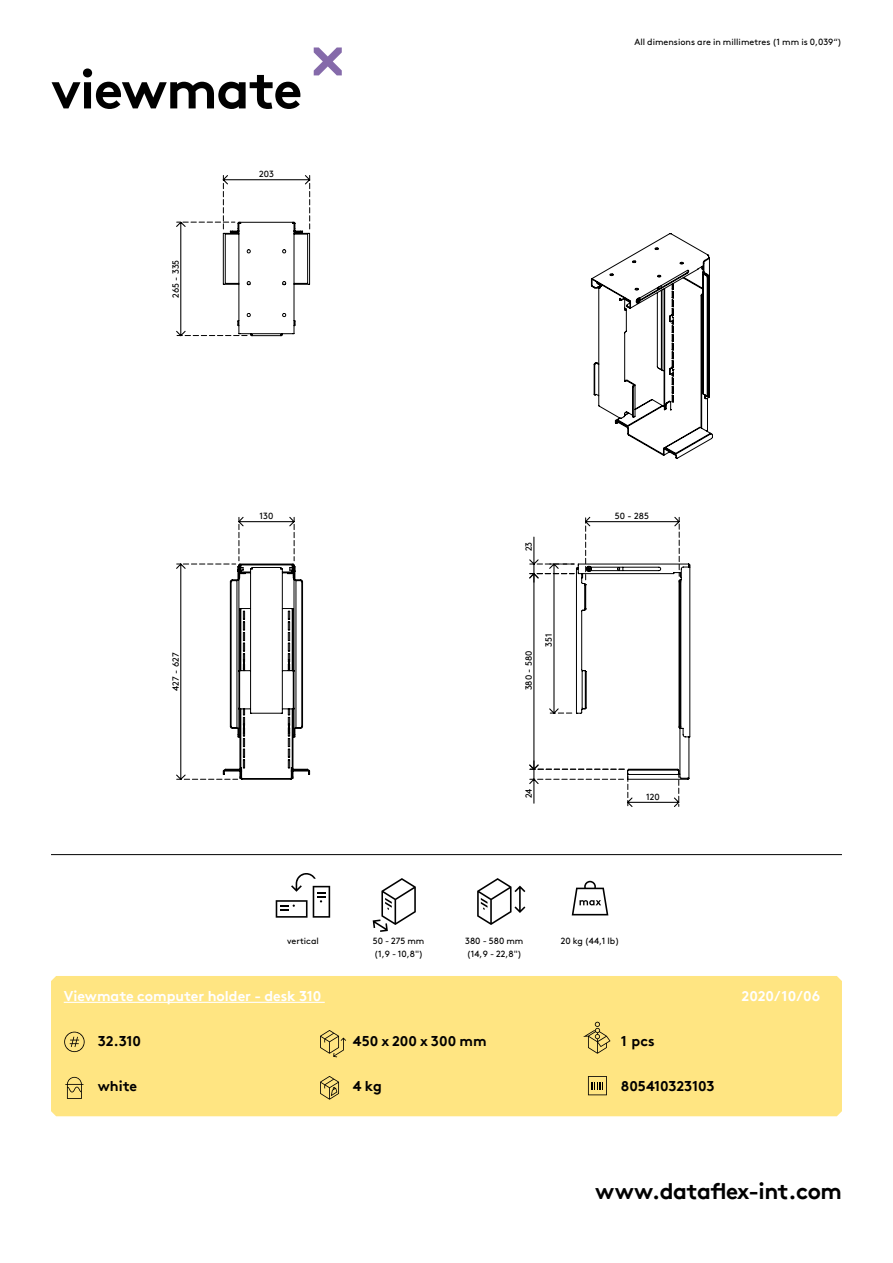
<style>
.page{position:relative;width:893px;height:1263px;background:#fff}
.page>*{position:absolute;margin:0;border:0;box-sizing:border-box;transform-origin:0 0}
.hoofdstuk{font:700 54px "Brown Pro TT";letter-spacing:-.02em;color:#000}
.t1{font:700 22.5px "Brown Pro TT";letter-spacing:-.02em;color:#000}
.specificaties{font:700 14.25px "Brown Pro TT";color:#000}
.t2{font:700 14.25px "Brown Pro TT";color:#fff}
.t3{font:9px/12.8px "Brown";color:#000}
.t4{font:9px "Brown Pro TT Regular Alt";color:#000}
</style>
<div class="page">
<svg style="left:314px;top:47px;width:28px;height:28px"></svg>
<hr style="left:51px;top:854px;width:791px;height:1px;background:#000">
<svg style="left:276px;top:873px;width:54px;height:45px"></svg>
<svg style="left:373px;top:878px;width:43px;height:54px"></svg>
<svg style="left:477px;top:878px;width:48px;height:47px"></svg>
<svg style="left:572px;top:881px;width:36px;height:34px"></svg>
<div style="left:51px;top:976px;width:791px;height:140px;background:#ffe582"></div>
<svg style="left:177px;top:516px;width:134px;height:264px"></svg>
<svg style="left:177px;top:175px;width:134px;height:162px"></svg>
<svg style="left:591px;top:233px;width:122px;height:226px"></svg>
<svg style="left:529px;top:516px;width:162px;height:291px"></svg>
<svg style="left:64px;top:1032px;width:21px;height:20px"></svg>
<svg style="left:65px;top:1077px;width:18px;height:22px"></svg>
<svg style="left:320px;top:1030px;width:26px;height:27px"></svg>
<svg style="left:583px;top:1022px;width:27px;height:32px"></svg>
<svg style="left:320px;top:1076px;width:19px;height:24px"></svg>
<svg style="left:588px;top:1076px;width:19px;height:19px"></svg>
<hr style="left:64px;top:1002px;width:261px;height:1px;background:#fff">
<p class="hoofdstuk" style="left:51px;top:46px;width:253px">viewmate</p>
<p class="t4" style="left:169px;top:298px;width:40px;rotate:-90deg">265 - 335</p>
<p class="t4" style="left:259px;top:167px;width:16px">203</p>
<p class="t4" style="left:169px;top:691px;width:39px;rotate:-90deg">427 - 627</p>
<p class="t4" style="left:260px;top:509px;width:15px">130</p>
<p class="t3" style="left:634px;top:34px;width:209px">All dimensions are in millimetres (1 mm is 0,039“)</p>
<p class="t4" style="left:522px;top:551px;width:11px;rotate:-90deg">23</p>
<p class="t4" style="left:522px;top:690px;width:41px;rotate:-90deg">380 - 580</p>
<p class="t4" style="left:542px;top:647px;width:15px;rotate:-90deg">351</p>
<p class="t4" style="left:522px;top:798px;width:11px;rotate:-90deg">24</p>
<p class="t4" style="left:615px;top:509px;width:36px">50 - 285</p>
<p class="t4" style="left:646px;top:790px;width:15px">120</p>
<p class="t3" style="left:287px;top:934px;width:33px">vertical</p>
<p class="t3" style="left:373px;top:934px;width:53px">50 - 275 mm (1,9 - 10,8")</p>
<p class="t3" style="left:465px;top:934px;width:60px">380 - 580 mm (14,9 - 22,8")</p>
<p class="t3" style="left:561px;top:934px;width:60px">20 kg (44,1 lb)</p>
<h3 class="t2" style="left:64px;top:985px;width:259px">Viewmate computer holder - desk 310</h3>
<h3 class="t2" style="left:742px;top:985px;width:80px">2020/10/06</h3>
<h3 class="specificaties" style="left:98px;top:1029px;width:45px">32.310</h3>
<p class="specificaties" style="left:98px;top:1074px;width:41px">white</p>
<p class="specificaties" style="left:353px;top:1029px;width:135px">450 x 200 x 300 mm</p>
<p class="specificaties" style="left:621px;top:1029px;width:35px">1 pcs</p>
<p class="specificaties" style="left:353px;top:1074px;width:30px">4 kg</p>
<h3 class="specificaties" style="left:621px;top:1074px;width:95px">805410323103</h3>
<h2 class="t1" style="left:595px;top:1173px;width:248px">www.dataflex-int.com</h2>
</div>
